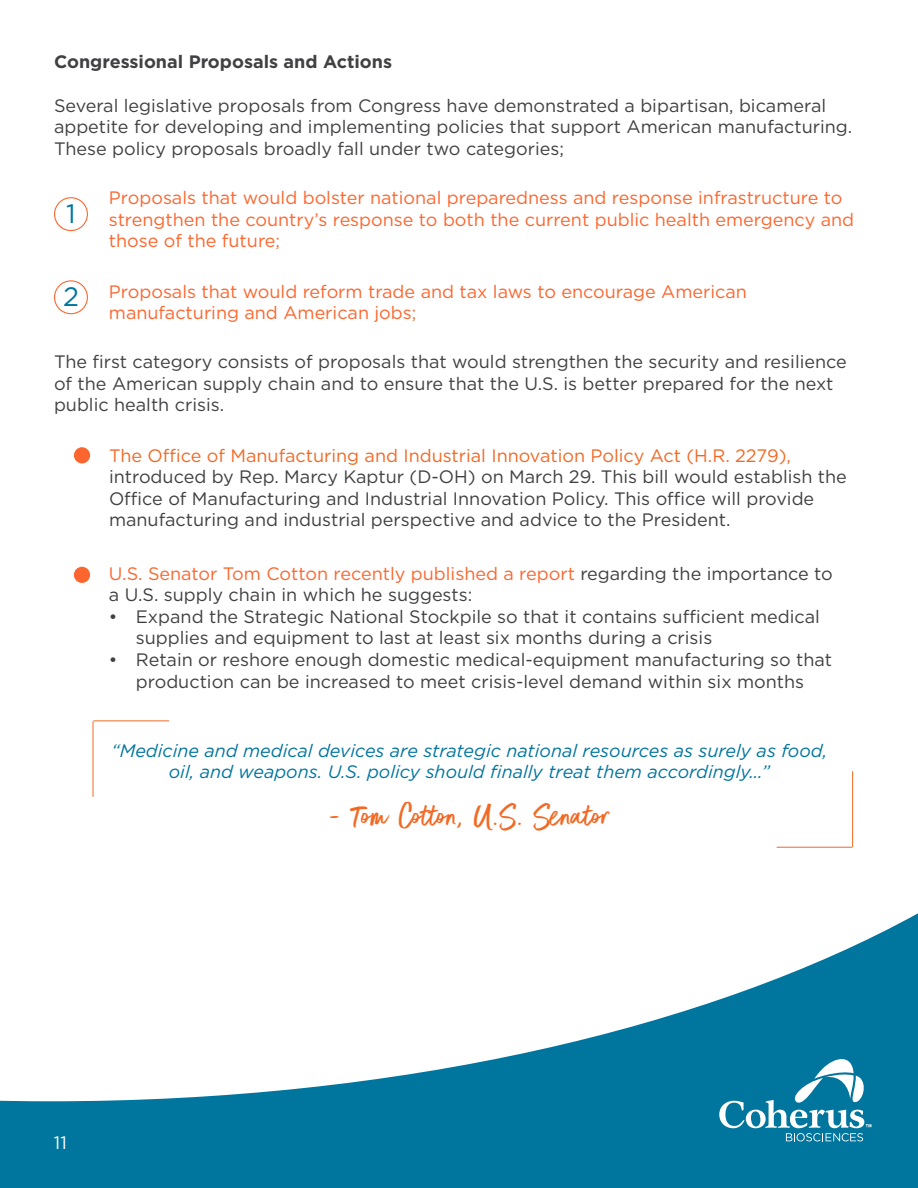
<style>
.page{position:relative;width:918px;height:1188px;background:#fff}
.page>*{position:absolute;margin:0;border:0;box-sizing:border-box;transform-origin:0 0}
.t1{font:36px "Better Times";color:#f26924}
.t2{font:26.55px "Gotham";color:#00759e}
.t3{font:18px/21.6px "Gotham";color:#404042}
.t4{font:18px/21.6px "Gotham";color:#414042}
.t5{font:18px/21.6px "Gotham";color:#fc662e}
.t6{font:italic 18px/21.6px "Gotham";color:#00759e;text-align:center}
.t7{font:18px "Gotham";color:#f26924}
.t8{font:700 18px "Gotham";color:#414042}
.t9{font:18px "Gotham";color:#fff}
.s1{color:#fc662e}
</style>
<div class="page">
<svg style="left:0;top:913px;width:918px;height:275px"></svg>
<svg style="left:719px;top:1054px;width:152px;height:87px;background:#308fb0"></svg>
<div style="left:54px;top:197px;width:34px;height:34px;border:1px solid #fc662e;border-radius:50%"></div>
<div style="left:54px;top:280px;width:34px;height:34px;border:1px solid #fc662e;border-radius:50%"></div>
<div style="left:74px;top:567px;width:16px;height:16px;background:#fc662e;border-radius:50%"></div>
<div style="left:74px;top:447px;width:16px;height:16px;background:#fc662e;border-radius:50%"></div>
<hr style="left:93px;top:721px;width:76px;height:1px;background:#f26924">
<hr style="left:93px;top:721px;width:1px;height:76px;background:#f26924">
<hr style="left:777px;top:847px;width:75px;height:1px;background:#f26924">
<hr style="left:852px;top:771px;width:1px;height:76px;background:#f26924">
<p class="t8" style="left:54px;top:50px;width:340px">Congressional Proposals and Actions</p>
<p class="t4" style="left:54px;top:94px;width:800px">Several legislative proposals from Congress have demonstrated a bipartisan, bicameral appetite for developing and implementing policies that support American manufacturing.<br>These policy proposals broadly fall under two categories;</p>
<p class="t5" style="left:109px;top:187px;width:747px">Proposals that would bolster national preparedness and response infrastructure to strengthen the country’s response to both the current public health emergency and those of the future;</p>
<h2 class="t2" style="left:66px;top:197px;width:11px">1</h2>
<h2 class="t2" style="left:63px;top:280px;width:17px">2</h2>
<p class="t5" style="left:109px;top:280px;width:640px">Proposals that would reform trade and tax laws to encourage American manufacturing and American jobs;</p>
<p class="t4" style="left:54px;top:350px;width:794px">The first category consists of proposals that would strengthen the security and resilience of the American supply chain and to ensure that the U.S. is better prepared for the next public health crisis.</p>
<p class="t7" style="left:109px;top:444px;width:683px">The Office of Manufacturing and Industrial Innovation Policy Act (H.R. 2279),</p>
<p class="t3" style="left:109px;top:466px;width:739px">introduced by Rep. Marcy Kaptur (D-OH) on March 29. This bill would establish the<br>Office of Manufacturing and Industrial Innovation Policy. This office will provide manufacturing and industrial perspective and advice to the President.</p>
<p class="t3" style="left:109px;top:562px;width:726px"><span class="s1">U.S. Senator Tom Cotton recently published a report</span> regarding the importance to a U.S. supply chain in which he suggests:</p>
<p class="t3" style="left:136px;top:605px;width:686px;text-indent:-27px">• Expand the Strategic National Stockpile so that it contains sufficient medical supplies and equipment to last at least six months during a crisis</p>
<p class="t3" style="left:109px;top:648px;width:725px;text-align:center">• Retain or reshore enough domestic medical-equipment manufacturing so that production can be increased to meet crisis-level demand within six months</p>
<p class="t6" style="left:112px;top:739px;width:717px">“Medicine and medical devices are strategic national resources as surely as food, oil, and weapons. U.S. policy should finally treat them accordingly…”</p>
<h1 class="t1" style="left:329px;top:796px;width:282px">- Tom Cotton, U.S. Senator</h1>
<p class="t9" style="left:54px;top:1131px;width:14px">11</p>
</div>
